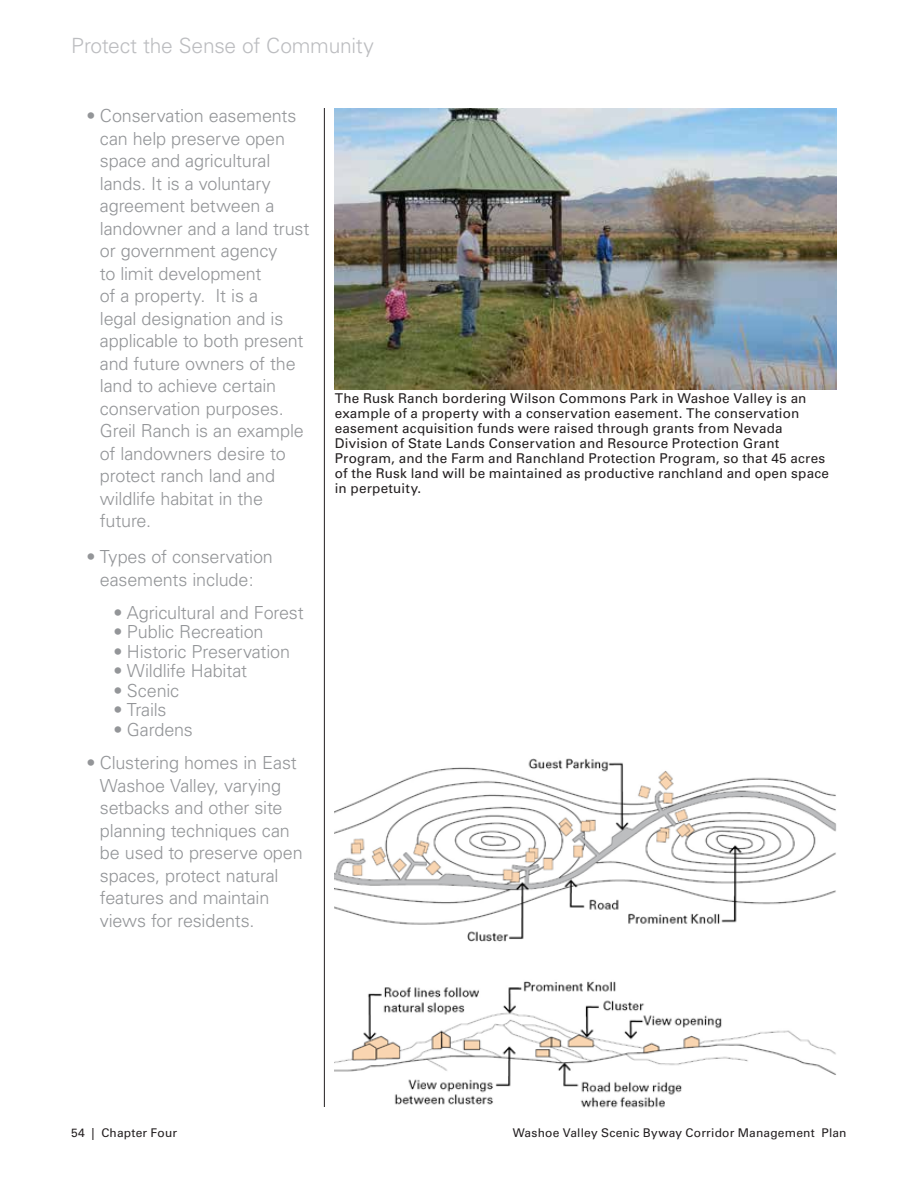
<style>
.page{position:relative;width:918px;height:1188px;background:#fff}
.page>*{position:absolute;margin:0;border:0;box-sizing:border-box;transform-origin:0 0}
.Page_Titles_small{font:300 21px "Univers";letter-spacing:-.01em;color:#bcbdc0}
.t1{font:300 18px/22.5px "Univers";letter-spacing:-.01em;color:#939598}
.Caption__Black{font:13.5px/15px "Univers";letter-spacing:.01em;color:#231f20}
.t2{font:12px "Univers";letter-spacing:.015em;color:#231f20}
</style>
<div class="page">
<hr style="left:324px;top:108px;width:1px;height:999px;background:#231f20">
<img style="left:335px;top:108px;width:502px;height:282px">
<img style="left:335px;top:758px;width:502px;height:350px">
<p class="Page_Titles_small" style="left:71px;top:33px;width:304px">Protect the Sense of Community</p>
<p class="t1" style="left:100px;top:105px;width:211px;text-indent:-14px">• Conservation easements can help preserve open space and agricultural lands. It is a voluntary agreement between a landowner and a land trust or government agency<br>to limit development<br>of a property. It is a<br>legal designation and is applicable to both present and future owners of the land to achieve certain conservation purposes.<br>Greil Ranch is an example of landowners desire to protect ranch land and wildlife habitat in the future.</p>
<p class="t1" style="left:86px;top:546px;width:188px;text-align:center">• Types of conservation easements include:</p>
<p class="t1" style="left:113px;top:601px;width:192px">• Agricultural and Forest</p>
<p class="t1" style="left:113px;top:621px;width:152px">• Public Recreation</p>
<p class="t1" style="left:113px;top:640px;width:178px">• Historic Preservation</p>
<p class="t1" style="left:113px;top:660px;width:135px">• Wildlife Habitat</p>
<p class="t1" style="left:113px;top:679px;width:67px">• Scenic</p>
<p class="t1" style="left:113px;top:699px;width:55px">• Trails</p>
<p class="t1" style="left:113px;top:718px;width:81px">• Gardens</p>
<p class="t1" style="left:100px;top:752px;width:204px;text-indent:-14px">• Clustering homes in East<br>Washoe Valley, varying setbacks and other site planning techniques can be used to preserve open spaces, protect natural features and maintain views for residents.</p>
<p class="Caption__Black" style="left:335px;top:390px;width:496px">The Rusk Ranch bordering Wilson Commons Park in Washoe Valley is an example of a property with a conservation easement. The conservation easement acquisition funds were raised through grants from Nevada Division of State Lands Conservation and Resource Protection Grant Program, and the Farm and Ranchland Protection Program, so that 45 acres of the Rusk land will be maintained as productive ranchland and open space in perpetuity.</p>
<p class="t2" style="left:71px;top:1126px;width:107px">54 | Chapter Four</p>
<p class="t2" style="left:513px;top:1126px;width:335px">Washoe Valley Scenic Byway Corridor Management Plan</p>
</div>
